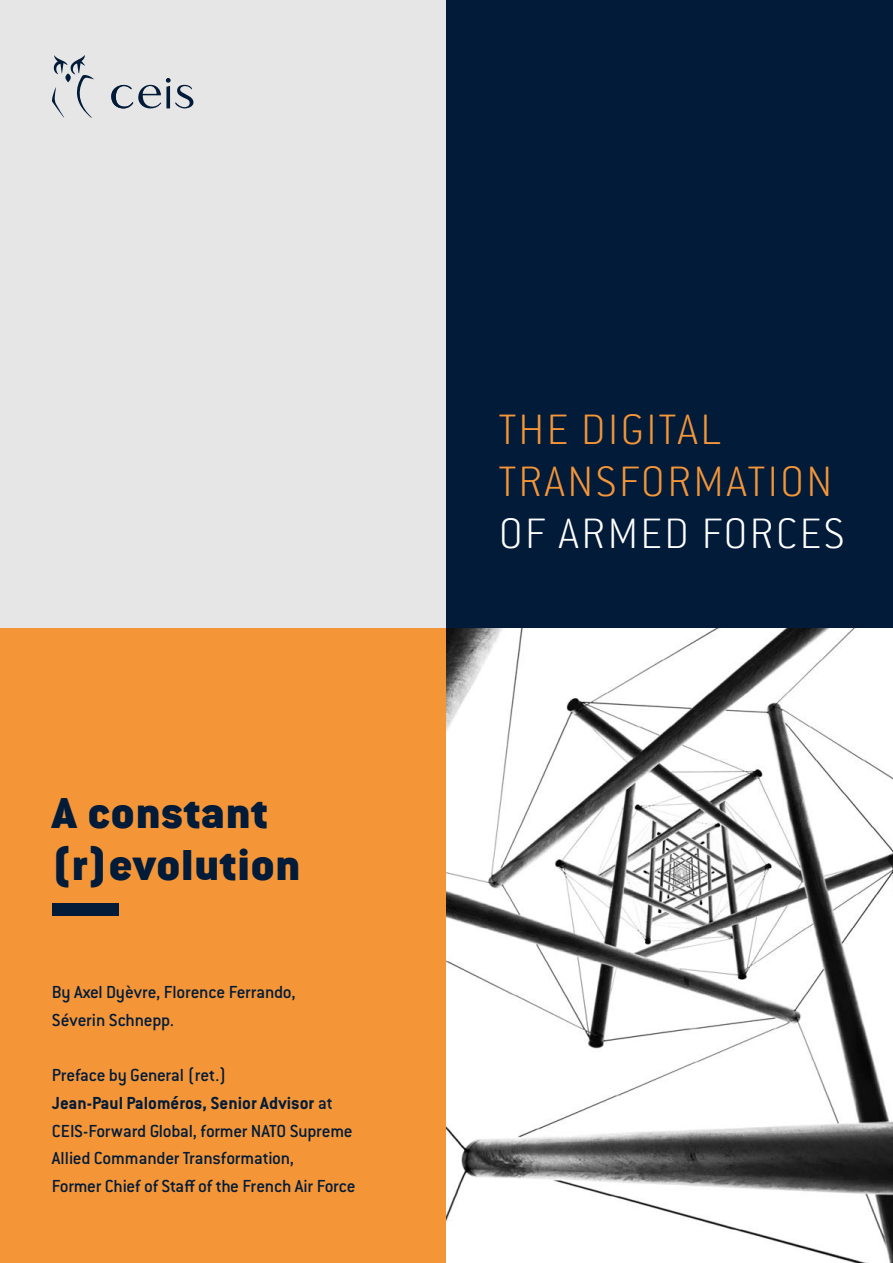
<style>
.page{position:relative;width:893px;height:1263px;background:#fff}
.page>*{position:absolute;margin:0;border:0;box-sizing:border-box;transform-origin:0 0}
.t1{font:900 47.55px/51.8px "Conduit ITC Std";letter-spacing:.03em;color:#021b39}
.t2{font:200 46.8px/52.1px "Conduit ITC Std";letter-spacing:.05em;color:#f49638}
.t3{font:200 46.8px "Conduit ITC Std";letter-spacing:.05em;color:#fff}
.t4{font:500 19.2px/27.8px "Conduit ITC Std";letter-spacing:-.015em;color:#021b39}
.s1{font-weight:700}
</style>
<div class="page">
<div style="left:0;top:0;width:447px;height:629px;background:#e6e6e6"></div>
<div style="left:0;top:629px;width:447px;height:634px;background:#f49638"></div>
<div style="left:447px;top:0;width:446px;height:629px;background:#021b39"></div>
<div style="left:52px;top:904px;width:66px;height:12px;background:#021b39"></div>
<img style="left:447px;top:629px;width:446px;height:634px">
<svg style="left:111px;top:78px;width:83px;height:30px"></svg>
<svg style="left:52px;top:55px;width:42px;height:63px"></svg>
<h1 class="t1" style="left:52px;top:787px;width:250px">A constant (r)evolution</h1>
<p class="t4" style="left:52px;top:978px;width:245px">By Axel Dyèvre, Florence Ferrando,<br>Séverin Schnepp.</p>
<p class="t4" style="left:52px;top:1061px;width:305px">Preface by General (ret.)<br><span class="s1">Jean-Paul Paloméros, Senior Advisor</span> at CEIS-Forward Global, former NATO Supreme Allied Commander Transformation,<br>Former Chief of Staff of the French Air Force</p>
<h2 class="t2" style="left:499px;top:402px;width:335px">THE DIGITAL<br>TRANSFORMATION</h2>
<h2 class="t3" style="left:499px;top:505px;width:348px">OF ARMED FORCES</h2>
</div>
